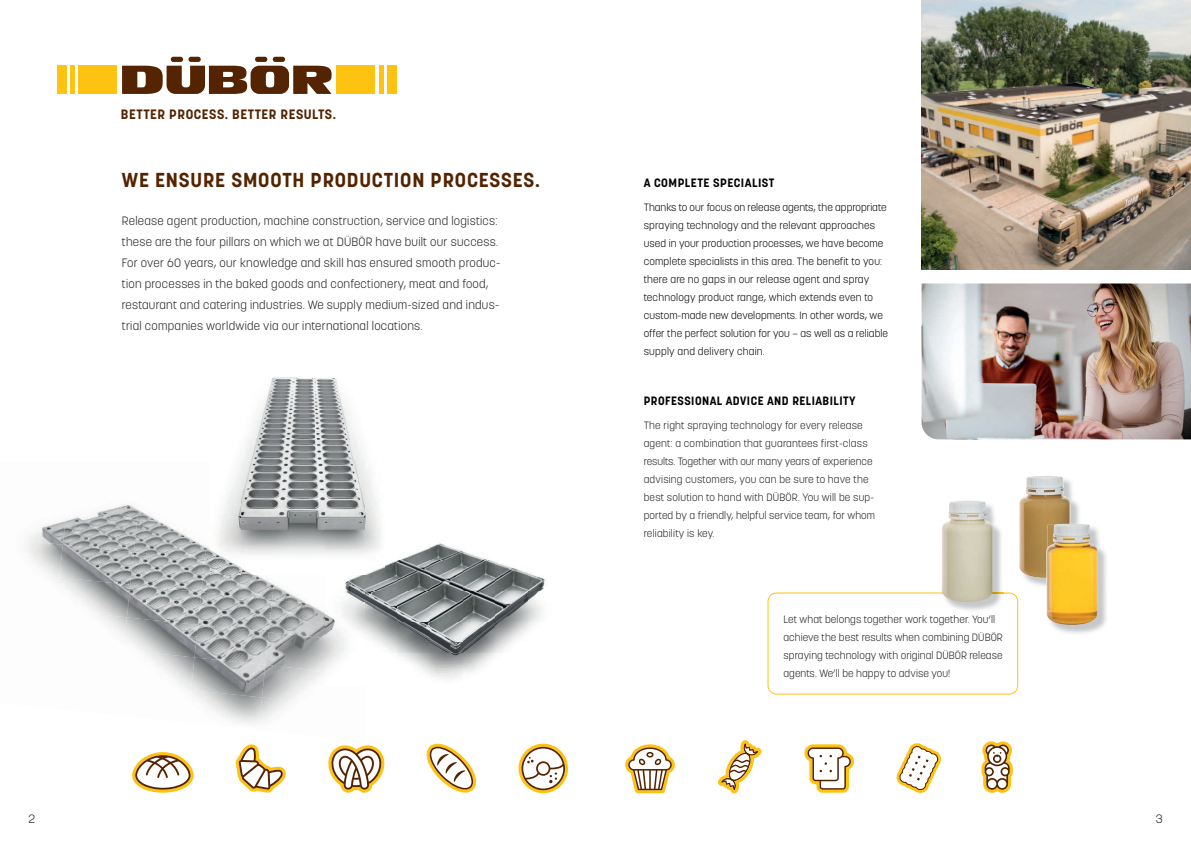
<style>
.page{position:relative;width:1191px;height:842px;background:#fff}
.page>*{position:absolute;margin:0;border:0;box-sizing:border-box;transform-origin:0 0}
.t1{font:700 20px "Korolev";letter-spacing:.04em;color:#542300}
.t2{font:700 13.5px "Korolev";letter-spacing:.04em;color:#542300}
.t3{font:300 12px/21px "Korolev";letter-spacing:.02em;color:#231f20}
.t4{font:700 12px "Korolev";letter-spacing:.04em;color:#000001}
.t5{font:300 10.5px/18px "Korolev";letter-spacing:.01em;color:#231f20}
.t6{font:300 10.5px/18px "Korolev";letter-spacing:.01em;color:#000001}
</style>
<div class="page">
<img style="left:250px;top:377px;width:106px;height:61px">
<img style="left:241px;top:438px;width:109px;height:24px">
<img style="left:350px;top:438px;width:16px;height:30px">
<img style="left:365px;top:468px;width:15px;height:85px">
<img style="left:400px;top:543px;width:87px;height:17px">
<img style="left:365px;top:560px;width:180px;height:119px">
<img style="left:96px;top:504px;width:41px;height:8px">
<img style="left:137px;top:509px;width:20px;height:11px">
<img style="left:208px;top:548px;width:3px;height:12px">
<img style="left:29px;top:521px;width:34px;height:17px">
<img style="left:63px;top:512px;width:74px;height:33px">
<img style="left:134px;top:520px;width:74px;height:40px">
<img style="left:26px;top:538px;width:37px;height:33px">
<img style="left:59px;top:545px;width:75px;height:32px">
<img style="left:130px;top:552px;width:75px;height:33px">
<img style="left:201px;top:560px;width:71px;height:32px">
<img style="left:272px;top:583px;width:30px;height:17px">
<img style="left:56px;top:577px;width:74px;height:33px">
<img style="left:127px;top:585px;width:74px;height:32px">
<img style="left:198px;top:592px;width:74px;height:33px">
<img style="left:269px;top:600px;width:56px;height:32px">
<img style="left:123px;top:617px;width:75px;height:33px">
<img style="left:194px;top:625px;width:75px;height:32px">
<img style="left:265px;top:632px;width:60px;height:33px">
<img style="left:191px;top:657px;width:74px;height:33px">
<img style="left:262px;top:665px;width:63px;height:32px">
<img style="left:187px;top:690px;width:75px;height:34px">
<img style="left:258px;top:697px;width:39px;height:27px">
<img style="left:229px;top:462px;width:136px;height:28px">
<img style="left:221px;top:490px;width:113px;height:28px">
<img style="left:334px;top:490px;width:31px;height:8px">
<img style="left:211px;top:518px;width:114px;height:57px">
<img style="left:325px;top:498px;width:40px;height:173px">
<svg style="left:122px;top:66px;width:209px;height:28px"></svg>
<div style="left:255px;top:57px;width:12px;height:5px;background:#542300;border-radius:2px"></div>
<div style="left:273px;top:57px;width:12px;height:5px;background:#542300;border-radius:2px"></div>
<div style="left:171px;top:57px;width:12px;height:5px;background:#542300;border-radius:2px"></div>
<div style="left:188px;top:57px;width:13px;height:5px;background:#542300;border-radius:2px"></div>
<div style="left:387px;top:66px;width:10px;height:28px;background:#fec210"></div>
<div style="left:378px;top:66px;width:5px;height:28px;background:#fec210"></div>
<div style="left:337px;top:66px;width:38px;height:28px;background:#fec210"></div>
<div style="left:57px;top:66px;width:10px;height:28px;background:#fec210"></div>
<div style="left:70px;top:66px;width:5px;height:28px;background:#fec210"></div>
<div style="left:79px;top:66px;width:38px;height:28px;background:#fec210"></div>
<svg style="left:767px;top:592px;width:251px;height:102px"></svg>
<img style="left:1025px;top:482px;width:55px;height:104px">
<img style="left:1019px;top:476px;width:51px;height:102px">
<img style="left:943px;top:508px;width:60px;height:104px">
<img style="left:941px;top:500px;width:52px;height:102px">
<img style="left:1052px;top:530px;width:54px;height:104px">
<img style="left:1046px;top:524px;width:51px;height:101px">
<svg style="left:132px;top:743px;width:436px;height:51px"></svg>
<svg style="left:981px;top:741px;width:31px;height:52px"></svg>
<svg style="left:896px;top:743px;width:45px;height:50px"></svg>
<svg style="left:625px;top:740px;width:229px;height:54px"></svg>
<img style="left:921px;top:0;width:270px;height:269px">
<img style="left:921px;top:283px;width:270px;height:156px">
<p class="t2" style="left:121px;top:105px;width:216px">BETTER PROCESS. BETTER RESULTS.</p>
<h1 class="t1" style="left:122px;top:168px;width:419px">WE ENSURE SMOOTH PRODUCTION PROCESSES.</h1>
<p class="t3" style="left:122px;top:211px;width:380px">Release agent production, machine construction, service and logistics: these are the four pillars on which we at DÜBÖR have built our success.<br>For over 60 years, our knowledge and skill has ensured smooth produc&shy;tion processes in the baked goods and confectionery, meat and food, restaurant and catering industries. We supply medium-sized and indus&shy;trial companies worldwide via our international locations.</p>
<p class="t4" style="left:643px;top:175px;width:132px">A COMPLETE SPECIALIST</p>
<p class="t6" style="left:643px;top:198px;width:246px">Thanks to our focus on release agents, the appropriate spraying technology and the relevant approaches used in your production processes, we have become complete specialists in this area. The benefit to you: there are no gaps in our release agent and spray technology product range, which extends even to custom-made new developments. In other words, we offer the perfect solution for you – as well as a reliable supply and delivery chain.</p>
<p class="t4" style="left:643px;top:393px;width:213px">PROFESSIONAL ADVICE AND RELIABILITY</p>
<p class="t5" style="left:643px;top:416px;width:233px">The right spraying technology for every release agent: a combination that guarantees first-class results. Together with our many years of experience advising customers, you can be sure to have the best solution to hand with DÜBÖR. You will be sup&shy;ported by a friendly, helpful service team, for whom reliability is key.</p>
<p class="t5" style="left:783px;top:610px;width:221px">Let what belongs together work together. You’ll achieve the best results when combining DÜBÖR spraying technology with original DÜBÖR release agents. We’ll be happy to advise you!</p>
<p class="t3" style="left:28px;top:808px;width:8px">2</p>
<p class="t3" style="left:1155px;top:808px;width:8px">3</p>
</div>
